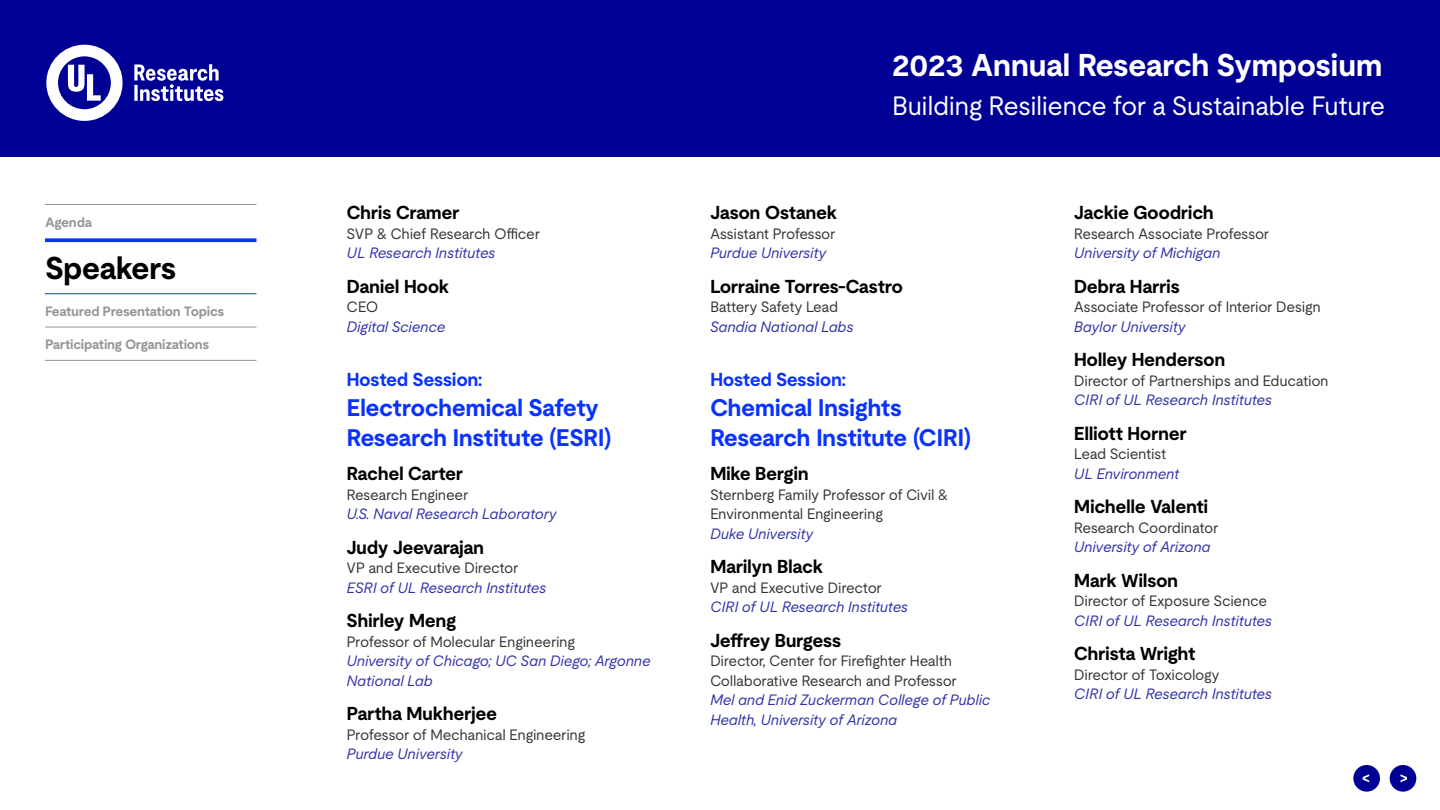
<style>
.page{position:relative;width:1440px;height:810px;background:#fff}
.page>*{position:absolute;margin:0;border:0;box-sizing:border-box;transform-origin:0 0}
.t1{font:700 31.5px "UL Moderat";letter-spacing:-.02em;color:#fff}
.t2{font:700 31.5px "UL Moderat";letter-spacing:-.025em;color:#000}
.t3{font:26.55px "UL Moderat";letter-spacing:-.02em;color:#fff}
.t4{font:700 24px/30px "UL Moderat";letter-spacing:-.02em;color:#0a32ff}
.t5{font:700 18.75px "UL Moderat";letter-spacing:-.02em;color:#000}
.t6{font:700 18.75px "UL Moderat";letter-spacing:-.025em;color:#0a32ff}
.t7{font:15px/19.5px "UL Moderat";letter-spacing:-.025em;color:#333}
.t8{font:italic 15px/19.5px "UL Moderat";letter-spacing:-.02em;color:#33a}
.t9{font:700 13.5px "UL Moderat";letter-spacing:-.02em;color:#939698}
.s1{font-style:italic;color:#33a}
.s2{font-style:normal;color:#333}
</style>
<div class="page">
<div style="left:0;top:0;width:1440px;height:157px;background:#000095"></div>
<svg style="left:46px;top:45px;width:177px;height:76px"></svg>
<svg style="left:45px;top:238px;width:211px;height:4px"></svg>
<hr style="left:45px;top:294px;width:211px;height:1px;background:#0a32ff">
<hr style="left:45px;top:327px;width:211px;height:1px;background:#939698">
<hr style="left:45px;top:360px;width:211px;height:1px;background:#939698">
<hr style="left:45px;top:204px;width:211px;height:1px;background:#939698">
<div style="left:1390px;top:765px;width:26px;height:27px;background:#000095;border-radius:50%"></div>
<svg style="left:1400px;top:774px;width:7px;height:8px"></svg>
<div style="left:1353px;top:765px;width:27px;height:27px;background:#000095;border-radius:50%"></div>
<svg style="left:1363px;top:774px;width:6px;height:8px"></svg>
<p class="t9" style="left:45px;top:212px;width:48px">Agenda</p>
<p class="t2" style="left:45px;top:243px;width:133px">Speakers</p>
<p class="t9" style="left:45px;top:300px;width:181px">Featured Presentation Topics</p>
<p class="t9" style="left:45px;top:334px;width:166px">Participating Organizations</p>
<p class="t5" style="left:346px;top:198px;width:115px">Chris Cramer</p>
<p class="t7" style="left:346px;top:223px;width:195px">SVP &amp; Chief Research Officer<br><span class="s1">UL Research Institutes</span></p>
<p class="t5" style="left:346px;top:271px;width:104px">Daniel Hook</p>
<p class="t8" style="left:346px;top:297px;width:101px"><span class="s2">CEO<br></span>Digital Science</p>
<p class="t6" style="left:346px;top:364px;width:138px">Hosted Session:</p>
<p class="t4" style="left:346px;top:392px;width:267px">Electrochemical Safety<br>Research Institute (ESRI)</p>
<p class="t5" style="left:346px;top:459px;width:118px">Rachel Carter</p>
<p class="t8" style="left:346px;top:484px;width:212px"><span class="s2">Research Engineer<br></span>U.S. Naval Research Laboratory</p>
<p class="t5" style="left:346px;top:532px;width:139px">Judy Jeevarajan</p>
<p class="t8" style="left:346px;top:558px;width:201px"><span class="s2">VP and Executive Director<br></span>ESRI of UL Research Institutes</p>
<p class="t5" style="left:346px;top:606px;width:111px">Shirley Meng</p>
<p class="t8" style="left:346px;top:631px;width:306px"><span class="s2">Professor of Molecular Engineering<br></span>University of Chicago; UC San Diego; Argonne<br>National Lab</p>
<p class="t5" style="left:346px;top:699px;width:152px">Partha Mukherjee</p>
<p class="t7" style="left:346px;top:724px;width:240px">Professor of Mechanical Engineering<br><span class="s1">Purdue University</span></p>
<p class="t1" style="left:892px;top:40px;width:492px">2023 Annual Research Symposium</p>
<p class="t3" style="left:892px;top:85px;width:495px">Building Resilience for a Sustainable Future</p>
<p class="t5" style="left:710px;top:198px;width:129px">Jason Ostanek</p>
<p class="t7" style="left:710px;top:223px;width:127px">Assistant Professor<br><span class="s1">Purdue University</span></p>
<p class="t5" style="left:710px;top:271px;width:195px">Lorraine Torres-Castro</p>
<p class="t8" style="left:710px;top:297px;width:145px"><span class="s2">Battery Safety Lead<br></span>Sandia National Labs</p>
<p class="t6" style="left:710px;top:364px;width:138px">Hosted Session:</p>
<p class="t4" style="left:710px;top:392px;width:263px">Chemical Insights<br>Research Institute (CIRI)</p>
<p class="t5" style="left:710px;top:459px;width:100px">Mike Bergin</p>
<p class="t7" style="left:710px;top:484px;width:240px">Sternberg Family Professor of Civil &amp;<br>Environmental Engineering<br><span class="s1">Duke University</span></p>
<p class="t5" style="left:710px;top:552px;width:115px">Marilyn Black</p>
<p class="t8" style="left:710px;top:577px;width:200px"><span class="s2">VP and Executive Director<br></span>CIRI of UL Research Institutes</p>
<p class="t5" style="left:710px;top:625px;width:133px">Jeffrey Burgess</p>
<p class="t7" style="left:710px;top:651px;width:282px">Director, Center for Firefighter Health Collaborative Research and Professor<br><span class="s1">Mel and Enid Zuckerman College of Public Health, University of Arizona</span></p>
<p class="t5" style="left:1074px;top:198px;width:141px">Jackie Goodrich</p>
<p class="t7" style="left:1074px;top:223px;width:197px">Research Associate Professor<br><span class="s1">University of Michigan</span></p>
<p class="t5" style="left:1074px;top:271px;width:108px">Debra Harris</p>
<p class="t7" style="left:1074px;top:297px;width:248px">Associate Professor of Interior Design<br><span class="s1">Baylor University</span></p>
<p class="t5" style="left:1074px;top:345px;width:153px">Holley Henderson</p>
<p class="t7" style="left:1074px;top:370px;width:256px">Director of Partnerships and Education<br><span class="s1">CIRI of UL Research Institutes</span></p>
<p class="t5" style="left:1074px;top:418px;width:114px">Elliott Horner</p>
<p class="t7" style="left:1074px;top:444px;width:107px">Lead Scientist<br><span class="s1">UL Environment</span></p>
<p class="t5" style="left:1074px;top:492px;width:136px">Michelle Valenti</p>
<p class="t7" style="left:1074px;top:517px;width:146px">Research Coordinator<br><span class="s1">University of Arizona</span></p>
<p class="t5" style="left:1074px;top:565px;width:106px">Mark Wilson</p>
<p class="t8" style="left:1074px;top:591px;width:200px"><span class="s2">Director of Exposure Science<br></span>CIRI of UL Research Institutes</p>
<p class="t5" style="left:1074px;top:639px;width:123px">Christa Wright</p>
<p class="t8" style="left:1074px;top:664px;width:200px"><span class="s2">Director of Toxicology<br></span>CIRI of UL Research Institutes</p>
</div>
